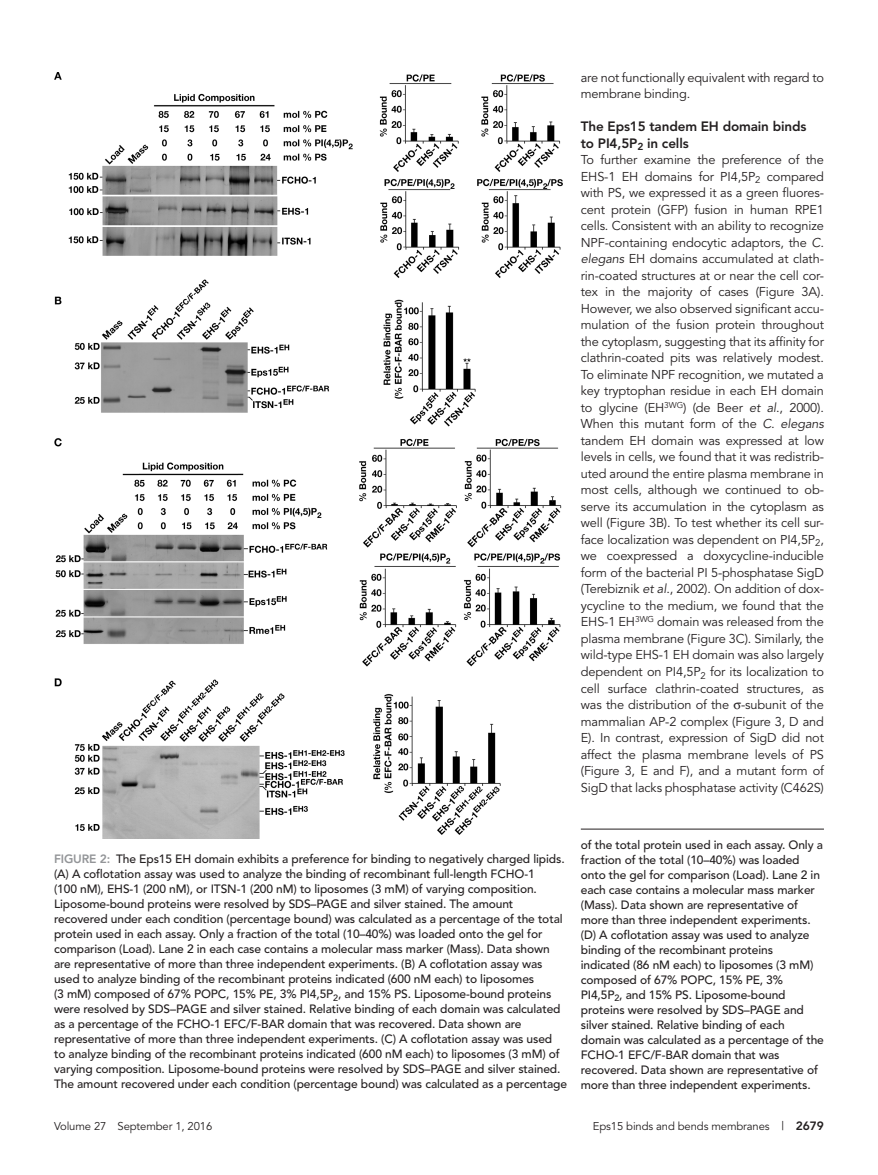
<style>
.page{position:relative;width:878px;height:1175px;background:#fff}
.page>*{position:absolute;margin:0;border:0;box-sizing:border-box;transform-origin:0 0}
.t1{font:800 13.5px/16.5px "Avenir";letter-spacing:-.01em;color:#231f20}
.ParaFL{font:12.75px/16.5px "Avenir";letter-spacing:-.01em;color:#231f20;text-align:justify}
.Para{font:12.75px/16.5px "Avenir";letter-spacing:-.015em;color:#231f20}
.FigCaption{font:500 12px/15px "Avenir";letter-spacing:-.01em;color:#231f20}
.t2{font:11.25px "Avenir";letter-spacing:-.01em;color:#231f20}
.s1{font-style:italic}
.s2{font-weight:800;color:#939598}
.s3{font-size:12px}
.s4{font-weight:800;font-size:12px}
</style>
<div class="page">
<img style="left:54px;top:72px;width:508px;height:766px">
<hr style="left:580px;top:828px;width:244px;height:1px;background:#231f20">
<p class="Para" style="left:580px;top:69px;width:244px">are not functionally equivalent with regard to membrane binding.</p>
<h2 class="t1" style="left:580px;top:118px;width:227px">The Eps15 tandem EH domain binds to PI4,5P<sub>2</sub> in cells</h2>
<p class="ParaFL" style="left:580px;top:152px;width:245px">To further examine the preference of the EHS-1 EH domains for PI4,5P<sub>2</sub> compared with PS, we expressed it as a green fluores&shy;cent protein (GFP) fusion in human RPE1 cells. Consistent with an ability to recognize NPF-containing endocytic adaptors, the <span class="s1">C. elegans</span> EH domains accumulated at clath&shy;rin-coated structures at or near the cell cor&shy;tex in the majority of cases (Figure 3A).<br>However, we also observed significant accu&shy;mulation of the fusion protein throughout the cytoplasm, suggesting that its affinity for clathrin-coated pits was relatively modest.<br>To eliminate NPF recognition, we mutated a key tryptophan residue in each EH domain to glycine (EH<sup>3WG</sup>) (de Beer <span class="s1">et al</span>., 2000).<br>When this mutant form of the <span class="s1">C. elegans </span>tandem EH domain was expressed at low levels in cells, we found that it was redistrib&shy;uted around the entire plasma membrane in most cells, although we continued to ob&shy;serve its accumulation in the cytoplasm as well (Figure 3B). To test whether its cell sur&shy;face localization was dependent on PI4,5P<sub>2</sub>, we coexpressed a doxycycline-inducible form of the bacterial PI 5-phosphatase SigD (Terebiznik <span class="s1">et al</span>., 2002). On addition of dox&shy;ycycline to the medium, we found that the EHS-1 EH<sup>3WG</sup> domain was released from the plasma membrane (Figure 3C). Similarly, the wild-type EHS-1 EH domain was also largely dependent on PI4,5P<sub>2</sub> for its localization to cell surface clathrin-coated structures, as was the distribution of the -subunit of the mammalian AP-2 complex (Figure 3, D and E). In contrast, expression of SigD did not affect the plasma membrane levels of PS (Figure 3, E and F), and a mutant form of SigD that lacks phosphatase activity (C462S)</p>
<p class="FigCaption" style="left:54px;top:852px;width:514px"><span class="s2">FIGURE 2:</span> The Eps15 EH domain exhibits a preference for binding to negatively charged lipids. (A) A coflotation assay was used to analyze the binding of recombinant full-length FCHO-1<br>(100 nM), EHS-1 (200 nM), or ITSN-1 (200 nM) to liposomes (3 mM) of varying composition.<br>Liposome-bound proteins were resolved by SDS–PAGE and silver stained. The amount recovered under each condition (percentage bound) was calculated as a percentage of the total protein used in each assay. Only a fraction of the total (10–40%) was loaded onto the gel for comparison (Load). Lane 2 in each case contains a molecular mass marker (Mass). Data shown are representative of more than three independent experiments. (B) A coflotation assay was used to analyze binding of the recombinant proteins indicated (600 nM each) to liposomes<br>(3 mM) composed of 67% POPC, 15% PE, 3% PI4,5P<sub>2</sub>, and 15% PS. Liposome-bound proteins were resolved by SDS–PAGE and silver stained. Relative binding of each domain was calculated as a percentage of the FCHO-1 EFC/F-BAR domain that was recovered. Data shown are representative of more than three independent experiments. (C) A coflotation assay was used<br>to analyze binding of the recombinant proteins indicated (600 nM each) to liposomes (3 mM) of varying composition. Liposome-bound proteins were resolved by SDS–PAGE and silver stained.<br>The amount recovered under each condition (percentage bound) was calculated as a percentage</p>
<p class="FigCaption" style="left:580px;top:837px;width:244px">of the total protein used in each assay. Only a fraction of the total (10–40%) was loaded onto the gel for comparison (Load). Lane 2 in each case contains a molecular mass marker (Mass). Data shown are representative of more than three independent experiments. (D) A coflotation assay was used to analyze binding of the recombinant proteins indicated (86 nM each) to liposomes (3 mM) composed of 67% POPC, 15% PE, 3% PI4,5P<sub>2</sub>, and 15% PS. Liposome-bound proteins were resolved by SDS–PAGE and silver stained. Relative binding of each domain was calculated as a percentage of the FCHO-1 EFC/F-BAR domain that was recovered. Data shown are representative of more than three independent experiments.</p>
<p class="t2" style="left:54px;top:1119px;width:160px">Volume 27 September 1, 2016</p>
<p class="t2" style="left:593px;top:1119px;width:232px">Eps15 binds and bends membranes <span class="s3">|</span> <span class="s4">2679</span></p>
</div>
